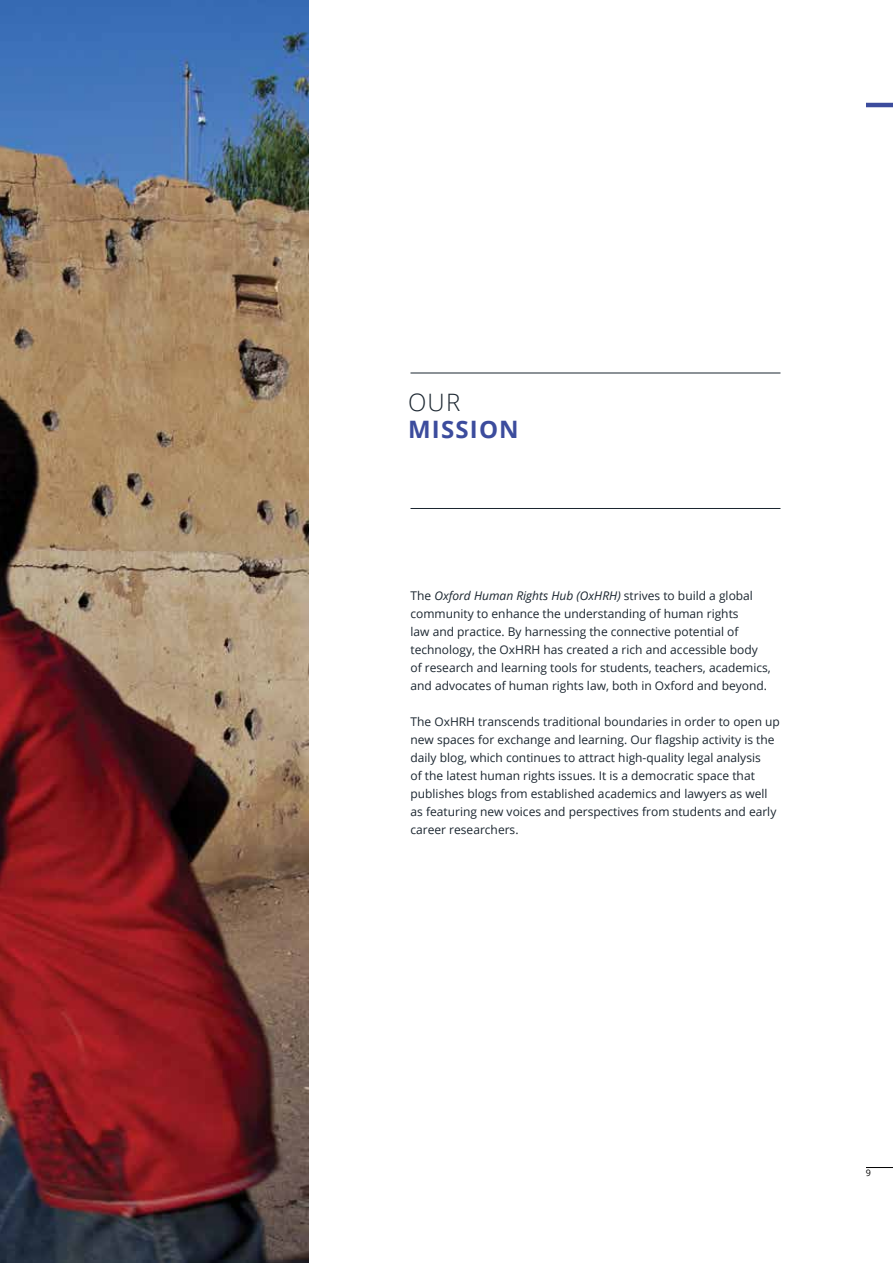
<style>
.page{position:relative;width:893px;height:1263px;background:#fff}
.page>*{position:absolute;margin:0;border:0;box-sizing:border-box;transform-origin:0 0}
.t1{font:700 24px "Open Sans";letter-spacing:.05em;color:#3c4c9d}
.t2{font:300 24px "Open Sans";color:#1b2630}
.t3{font:12px/18px "Open Sans";color:#1b2630}
.t4{font:9px "Open Sans";color:#000}
.s1{font-style:italic}
</style>
<div class="page">
<svg style="left:866px;top:1167px;width:27px;height:1px"></svg>
<img style="left:0;top:0;width:308px;height:1263px">
<hr style="left:866px;top:103px;width:27px;height:4px;background:#3c4c9d">
<hr style="left:410px;top:373px;width:370px;height:1px;background:#1b2630">
<hr style="left:410px;top:508px;width:370px;height:1px;background:#1b2630">
<h1 class="t2" style="left:408px;top:386px;width:54px">OUR</h1>
<h1 class="t1" style="left:408px;top:412px;width:112px">MISSION</h1>
<p class="t3" style="left:410px;top:586px;width:362px">The <span class="s1">Oxford Human Rights Hub (OxHRH)</span> strives to build a global community to enhance the understanding of human rights<br>law and practice. By harnessing the connective potential of technology, the OxHRH has created a rich and accessible body of research and learning tools for students, teachers, academics, and advocates of human rights law, both in Oxford and beyond.</p>
<p class="t3" style="left:410px;top:712px;width:371px">The OxHRH transcends traditional boundaries in order to open up new spaces for exchange and learning. Our flagship activity is the daily blog, which continues to attract high-quality legal analysis<br>of the latest human rights issues. It is a democratic space that publishes blogs from established academics and lawyers as well as featuring new voices and perspectives from students and early career researchers.</p>
<p class="t4" style="left:866px;top:1167px;width:7px">9</p>
</div>
